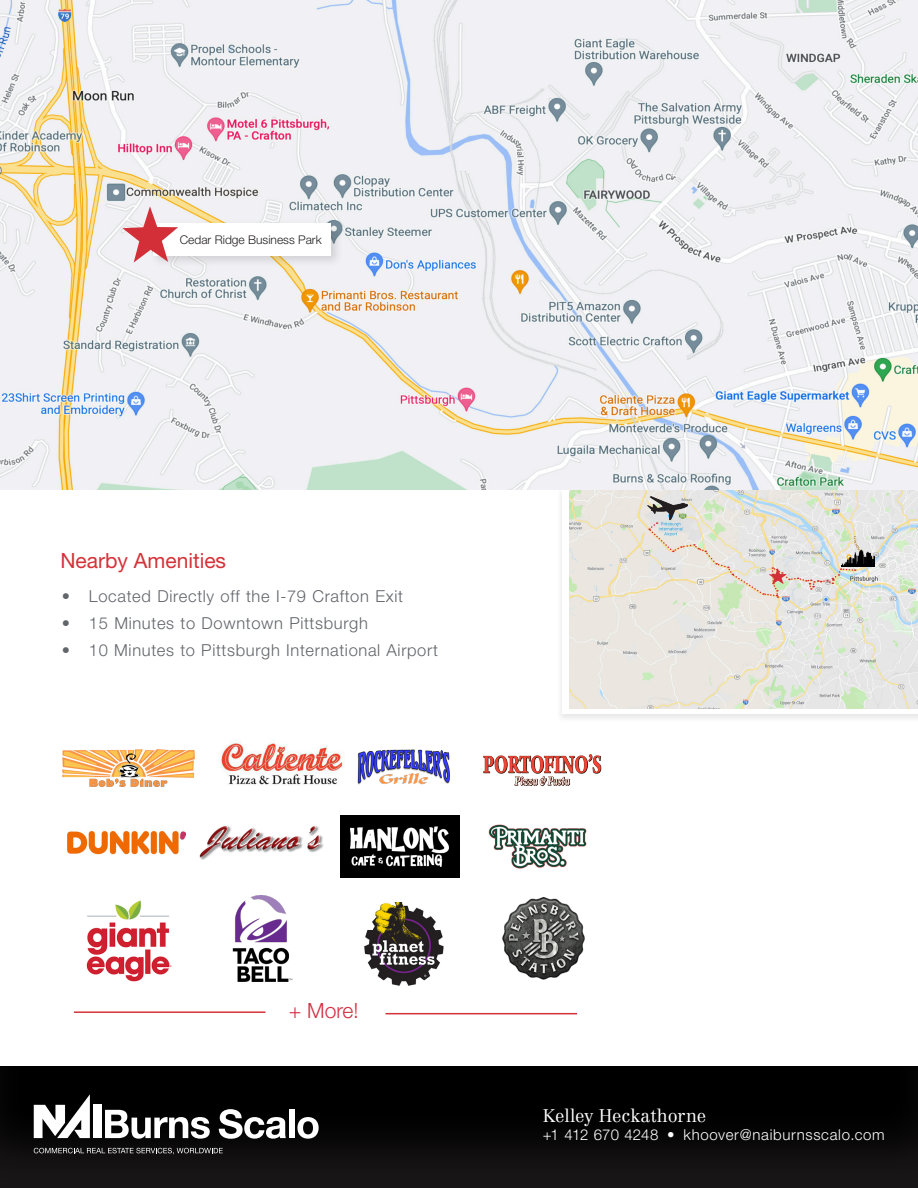
<style>
.page{position:relative;width:918px;height:1188px;background:#fff}
.page>*{position:absolute;margin:0;border:0;box-sizing:border-box;transform-origin:0 0}
.t1{font:21px "Helvetica Neue LT Std";color:#d43238}
.t2{font:300 21px "Helvetica Neue LT Std";color:#d23343}
.t3{font:300 18px "Centennial LT Std";letter-spacing:-.005em;color:#fff}
.t4{font:300 16.5px "Helvetica Neue LT Std";letter-spacing:.04em;color:#62656a}
.t5{font:300 15px "Helvetica Neue LT Std";letter-spacing:.045em;color:#fff}
.t6{font:300 12px "Helvetica Neue LT Std";color:#231f20}
</style>
<div class="page">
<div style="left:0;top:1065px;width:918px;height:123px;background:#231f20;opacity:.75"></div>
<div style="left:93px;top:1105px;width:9px;height:33px;background:#fff"></div>
<svg style="left:34px;top:1094px;width:56px;height:44px"></svg>
<svg style="left:105px;top:1110px;width:105px;height:29px"></svg>
<svg style="left:219px;top:1109px;width:67px;height:30px"></svg>
<div style="left:289px;top:1110px;width:6px;height:28px;background:#fff"></div>
<svg style="left:297px;top:1117px;width:22px;height:22px"></svg>
<svg style="left:34px;top:1148px;width:189px;height:6px"></svg>
<div style="left:556px;top:487px;width:362px;height:236px;background:#231f20;opacity:.1"></div>
<img style="left:569px;top:491px;width:349px;height:217px">
<img style="left:856px;top:550px;width:19px;height:16px">
<img style="left:0;top:0;width:918px;height:489px">
<div style="left:150px;top:220px;width:194px;height:49px;background:#231f20;opacity:.15"></div>
<div style="left:153px;top:223px;width:178px;height:32px;background:#fff"></div>
<svg style="left:122px;top:206px;width:56px;height:57px"></svg>
<img style="left:62px;top:750px;width:132px;height:37px">
<img style="left:219px;top:740px;width:125px;height:45px">
<img style="left:68px;top:830px;width:118px;height:25px">
<img style="left:86px;top:900px;width:86px;height:82px">
<div style="left:340px;top:816px;width:119px;height:62px;background:#000"></div>
<img style="left:351px;top:826px;width:98px;height:41px">
<img style="left:199px;top:825px;width:125px;height:35px">
<img style="left:502px;top:897px;width:83px;height:83px">
<img style="left:364px;top:902px;width:80px;height:84px">
<img style="left:483px;top:754px;width:119px;height:32px">
<img style="left:488px;top:824px;width:99px;height:45px">
<img style="left:358px;top:749px;width:92px;height:36px">
<img style="left:232px;top:895px;width:61px;height:87px">
<hr style="left:74px;top:1011px;width:191px;height:2px;background:#d43238">
<hr style="left:386px;top:1013px;width:191px;height:1px;background:#d43238">
<img style="left:647px;top:496px;width:41px;height:23px">
<svg style="left:648px;top:522px;width:208px;height:76px;background:#e1ded6"></svg>
<p class="t6" style="left:180px;top:232px;width:143px">Cedar Ridge Business Park</p>
<p class="t1" style="left:60px;top:548px;width:167px">Nearby Amenities</p>
<p class="t4" style="left:62px;top:586px;width:343px">• Located Directly off the I-79 Crafton Exit</p>
<p class="t4" style="left:62px;top:613px;width:308px">• 15 Minutes to Downtown Pittsburgh</p>
<p class="t4" style="left:62px;top:640px;width:377px">• 10 Minutes to Pittsburgh International Airport</p>
<p class="t2" style="left:289px;top:998px;width:71px">+ More!</p>
<p class="t3" style="left:543px;top:1105px;width:165px">Kelley Heckathorne</p>
<p class="t5" style="left:543px;top:1126px;width:344px">+1 412 670 4248 • khoover@naiburnsscalo.com</p>
</div>
